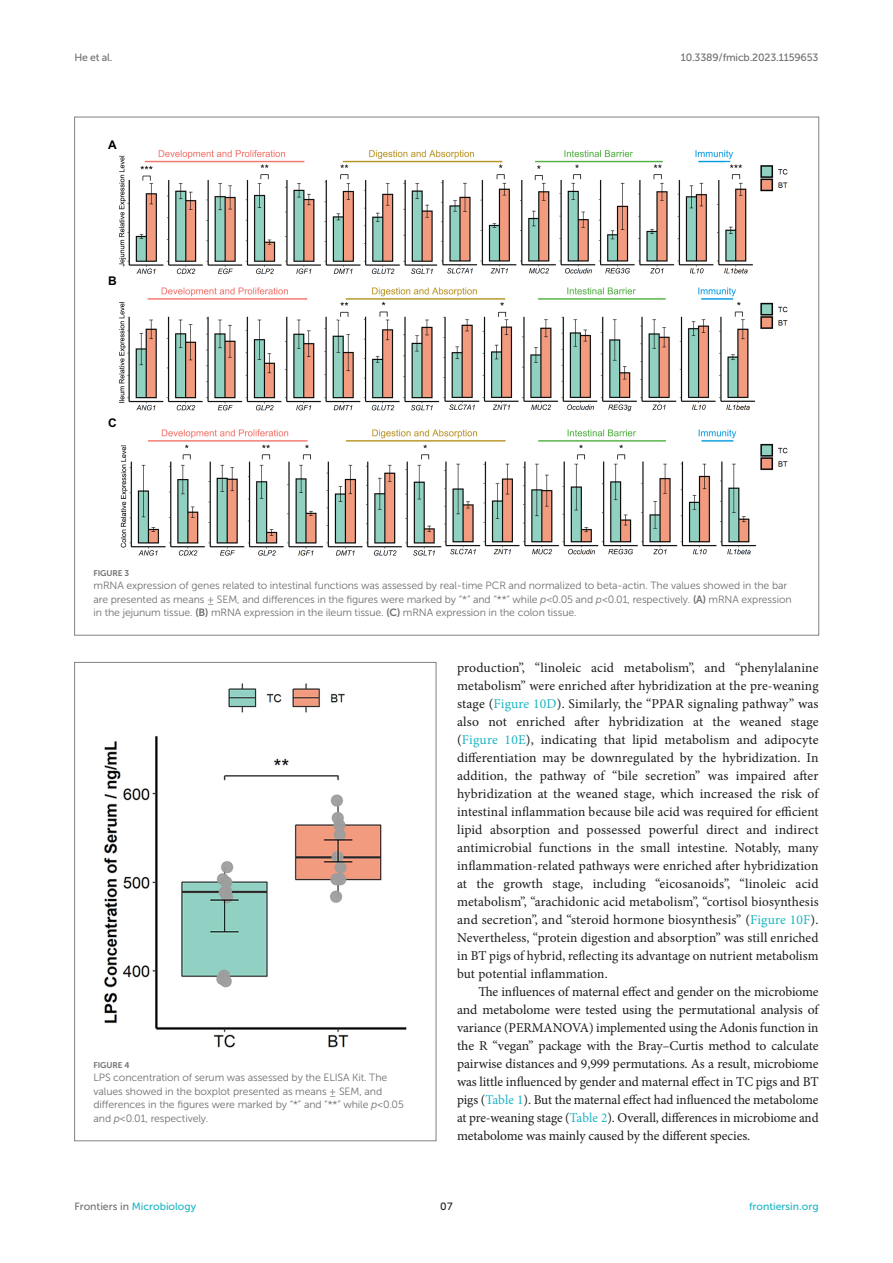
<style>
.page{position:relative;width:893px;height:1263px;background:#fff}
.page>*{position:absolute;margin:0;border:0;box-sizing:border-box;transform-origin:0 0}
.TEXT_FLUSH{font:13.5px/18px "Minion Pro";letter-spacing:.01em;color:#1b1c1b;text-align:justify}
.TEXT{font:13.5px/18px "Minion Pro";letter-spacing:-.005em;color:#1b1c1b;text-align:justify}
.t1{font:700 12px "Arial";color:#000}
.FIG_LEG{font:10.5px/13.5px "Museo Sans 300";letter-spacing:-.01em;color:#706f70}
.t2{font:10.5px "Museo Sans 500";color:#1db5c3}
.t3{font:10.5px "Museo Sans 500";letter-spacing:-.015em;color:#706f70}
.t4{font:10.5px "Museo Sans 500";color:#1b1c1b}
.FIG_HD{font:8.25px "Museo Sans 700";letter-spacing:-.01em;color:#706f70}
.s1{font-style:italic}
.s2{font-family:"Museo Sans 700"}
.s3{color:#1db5c3}
.s4{color:#706f70}
</style>
<div class="page">
<img style="left:119px;top:150px;width:669px;height:406px">
<img style="left:104px;top:683px;width:303px;height:365px">
<p class="t3" style="left:74px;top:51px;width:40px">He et al.</p>
<p class="t3" style="left:681px;top:51px;width:139px">10.3389/fmicb.2023.1159653</p>
<p class="t1" style="left:108px;top:136px;width:10px">A</p>
<p class="t1" style="left:108px;top:273px;width:10px">B</p>
<p class="t1" style="left:108px;top:414px;width:10px">C</p>
<p class="FIG_HD" style="left:94px;top:568px;width:37px">FIGURE 3</p>
<p class="FIG_LEG" style="left:94px;top:579px;width:700px">mRNA expression of genes related to intestinal functions was assessed by real-time PCR and normalized to beta-actin. The values showed in the bar are presented as means ± SEM, and differences in the figures were marked by “*” and “**” while <span class="s1">p</span> &lt; 0.05 and <span class="s1">p</span> &lt; 0.01, respectively. <span class="s2">(A)</span> mRNA expression in the jejunum tissue. <span class="s2">(B)</span> mRNA expression in the ileum tissue. <span class="s2">(C)</span> mRNA expression in the colon tissue.</p>
<p class="FIG_HD" style="left:94px;top:1060px;width:37px">FIGURE 4</p>
<p class="FIG_LEG" style="left:94px;top:1071px;width:312px">LPS concentration of serum was assessed by the ELISA Kit. The values showed in the boxplot presented as means ± SEM, and differences in the figures were marked by “*” and “**” while <span class="s1">p</span> &lt; 0.05 and <span class="s1">p</span> &lt; 0.01, respectively.</p>
<p class="TEXT_FLUSH" style="left:457px;top:659px;width:363px">production”, “linoleic acid metabolism”, and “phenylalanine metabolism” were enriched after hybridization at the pre-weaning stage (<span class="s3">Figure 10D</span>). Similarly, the “PPAR signaling pathway” was also not enriched after hybridization at the weaned stage (<span class="s3">Figure 10E</span>), indicating that lipid metabolism and adipocyte differentiation may be downregulated by the hybridization. In addition, the pathway of “bile secretion” was impaired after hybridization at the weaned stage, which increased the risk of intestinal inflammation because bile acid was required for efficient lipid absorption and possessed powerful direct and indirect antimicrobial functions in the small intestine. Notably, many inflammation-related pathways were enriched after hybridization at the growth stage, including “eicosanoids”, “linoleic acid metabolism”, “arachidonic acid metabolism”, “cortisol biosynthesis and secretion”, and “steroid hormone biosynthesis” (<span class="s3">Figure 10F</span>).<br>Nevertheless, “protein digestion and absorption” was still enriched in BT pigs of hybrid, reflecting its advantage on nutrient metabolism but potential inflammation.</p>
<p class="TEXT" style="left:457px;top:983px;width:363px;text-indent:21px">The influences of maternal effect and gender on the microbiome and metabolome were tested using the permutational analysis of variance (PERMANOVA) implemented using the Adonis function in the R “vegan” package with the Bray–Curtis method to calculate pairwise distances and 9,999 permutations. As a result, microbiome was little influenced by gender and maternal effect in TC pigs and BT pigs (<span class="s3">Table 1</span>). But the maternal effect had influenced the metabolome at pre-weaning stage (<span class="s3">Table 2</span>). Overall, differences in microbiome and metabolome was mainly caused by the different species.</p>
<p class="t2" style="left:74px;top:1200px;width:123px"><span class="s4">Frontiers in</span> Microbiology</p>
<p class="t4" style="left:440px;top:1200px;width:14px">07</p>
<p class="t2" style="left:749px;top:1200px;width:71px">frontiersin.org</p>
</div>
